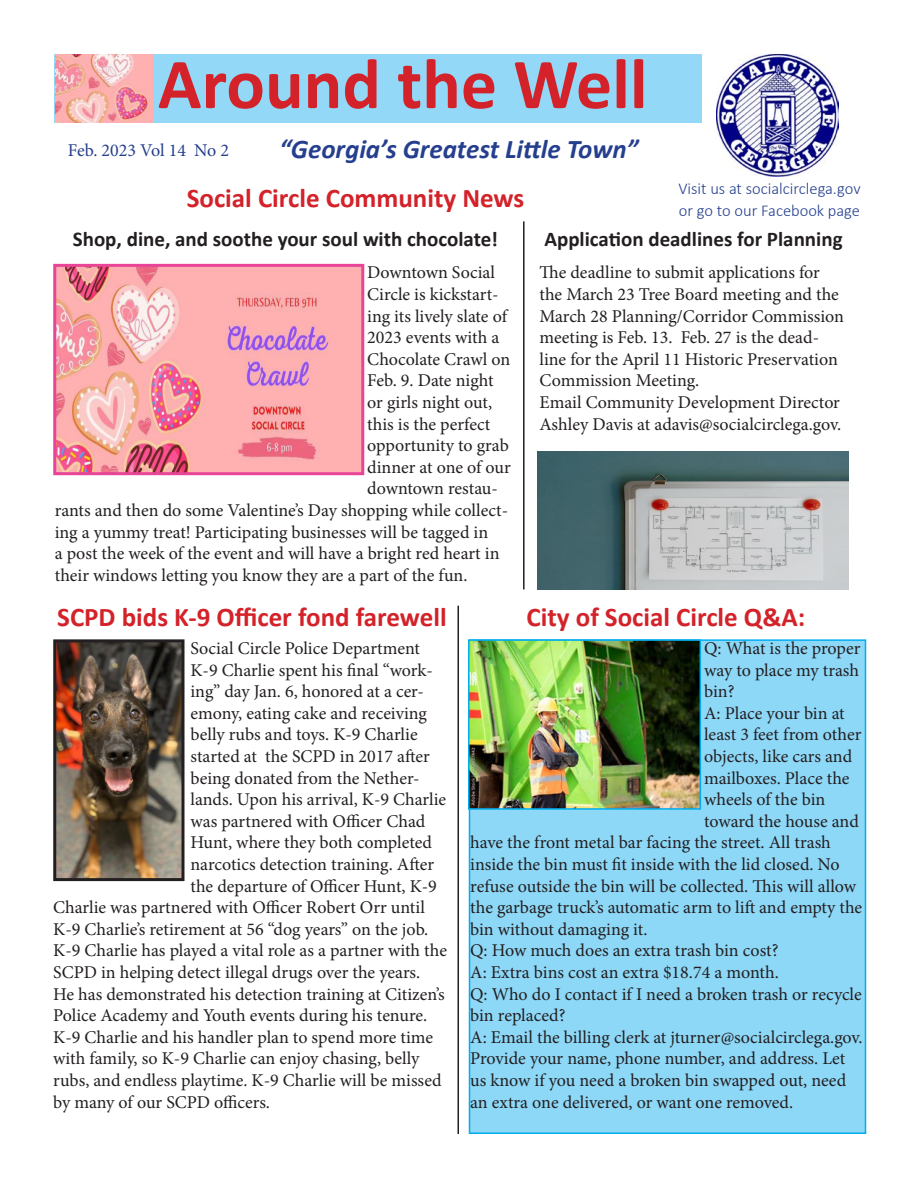
<style>
.page{position:relative;width:918px;height:1188px;background:#fff}
.page>*{position:absolute;margin:0;border:0;box-sizing:border-box;transform-origin:0 0}
.t1{font:700 72px "Calibri";color:#d32229}
.t2{font:700 27px "Calibri";color:#d32229}
.t3{font:italic 700 27px "Calibri";color:#253f8e}
.t4{font:700 21px "Calibri";color:#231f20}
.t5{font:18px/21.6px "Minion Pro";color:#231f20}
.Paragraph_Style_2{font:18px "Minion Pro";letter-spacing:-.005em;color:#253f8e}
.t6{font:300 16.5px "Calibri";color:#253f8e}
</style>
<div class="page">
<div style="left:470px;top:640px;width:396px;height:493px;background:#8dd7f7"></div>
<div style="left:469px;top:639px;width:397px;height:495px;border:2px solid #00aeef"></div>
<img style="left:716px;top:54px;width:123px;height:122px">
<div style="left:55px;top:54px;width:647px;height:68px;background:#93d9f7"></div>
<hr style="left:458px;top:606px;width:1px;height:528px;background:#231f20">
<hr style="left:523px;top:221px;width:2px;height:368px;background:#231f20">
<img style="left:57px;top:643px;width:123px;height:234px">
<div style="left:53px;top:639px;width:131px;height:242px;border:3px solid #231f20"></div>
<img style="left:471px;top:642px;width:227px;height:165px">
<div style="left:468px;top:639px;width:233px;height:171px;border:2px solid #00aeef"></div>
<img style="left:56px;top:54px;width:97px;height:68px">
<img style="left:57px;top:268px;width:303px;height:203px">
<div style="left:53px;top:264px;width:311px;height:211px;border:3px solid #e84498"></div>
<img style="left:538px;top:452px;width:311px;height:138px">
<p class="t1" style="left:158px;top:33px;width:491px">Around the Well</p>
<p class="Paragraph_Style_2" style="left:68px;top:138px;width:163px">Feb. 2023 Vol 14 No 2</p>
<p class="t3" style="left:279px;top:130px;width:361px">“Georgia’s Greatest Little Town”</p>
<p class="t2" style="left:187px;top:178px;width:339px">Social Circle Community News</p>
<p class="t6" style="left:678px;top:178px;width:184px">Visit us at socialcirclega.gov</p>
<p class="t6" style="left:679px;top:200px;width:183px">or go to our Facebook page</p>
<p class="t4" style="left:73px;top:224px;width:427px">Shop, dine, and soothe your soul with chocolate!</p>
<p class="t5" style="left:367px;top:262px;width:129px">Downtown Social</p>
<p class="t5" style="left:367px;top:284px;width:133px">Circle is kickstart-</p>
<p class="t5" style="left:367px;top:305px;width:141px">ing its lively slate of</p>
<p class="t5" style="left:367px;top:327px;width:134px">2023 events with a</p>
<p class="t5" style="left:367px;top:348px;width:145px">Chocolate Crawl on</p>
<p class="t5" style="left:367px;top:370px;width:128px">Feb. 9. Date night</p>
<p class="t5" style="left:367px;top:392px;width:126px">or girls night out,</p>
<p class="t5" style="left:367px;top:413px;width:125px">this is the perfect</p>
<p class="t5" style="left:367px;top:435px;width:143px">opportunity to grab</p>
<p class="t5" style="left:367px;top:456px;width:145px">dinner at one of our</p>
<p class="t5" style="left:367px;top:478px;width:132px">downtown restau-</p>
<p class="t5" style="left:55px;top:500px;width:455px">rants and then do some Valentine’s Day shopping while collect-</p>
<p class="t5" style="left:55px;top:521px;width:435px">ing a yummy treat! Participating businesses will be tagged in</p>
<p class="t5" style="left:55px;top:543px;width:446px">a post the week of the event and will have a bright red heart in</p>
<p class="t5" style="left:55px;top:564px;width:414px">their windows letting you know they are a part of the fun.</p>
<p class="t4" style="left:544px;top:224px;width:300px">Application deadlines for Planning</p>
<p class="t5" style="left:539px;top:262px;width:306px">The deadline to submit applications for the March 23 Tree Board meeting and the March 28 Planning/Corridor Commission meeting is Feb. 13. Feb. 27 is the dead&shy;line for the April 11 Historic Preservation Commission Meeting.</p>
<p class="t5" style="left:539px;top:392px;width:303px">Email Community Development Director<br>Ashley Davis at adavis@socialcirclega.gov.</p>
<p class="t2" style="left:57px;top:598px;width:391px">SCPD bids K-9 Officer fond farewell</p>
<p class="t5" style="left:190px;top:637px;width:231px">Social Circle Police Department</p>
<p class="t5" style="left:190px;top:659px;width:244px">K-9 Charlie spent his final “work-</p>
<p class="t5" style="left:190px;top:681px;width:235px">ing” day Jan. 6, honored at a cer-</p>
<p class="t5" style="left:190px;top:702px;width:238px">emony, eating cake and receiving</p>
<p class="t5" style="left:190px;top:724px;width:229px">belly rubs and toys. K-9 Charlie</p>
<p class="t5" style="left:190px;top:745px;width:241px">started at the SCPD in 2017 after</p>
<p class="t5" style="left:190px;top:767px;width:231px">being donated from the Nether-</p>
<p class="t5" style="left:190px;top:789px;width:257px">lands. Upon his arrival, K-9 Charlie</p>
<p class="t5" style="left:190px;top:810px;width:236px">was partnered with Officer Chad</p>
<p class="t5" style="left:190px;top:832px;width:243px">Hunt, where they both completed</p>
<p class="t5" style="left:190px;top:853px;width:245px">narcotics detection training. After</p>
<p class="t5" style="left:190px;top:875px;width:248px">the departure of Officer Hunt, K-9</p>
<p class="t5" style="left:53px;top:897px;width:373px">Charlie was partnered with Officer Robert Orr until</p>
<p class="t5" style="left:53px;top:918px;width:377px">K-9 Charlie’s retirement at 56 “dog years” on the job.</p>
<p class="t5" style="left:53px;top:940px;width:395px">K-9 Charlie has played a vital role as a partner with the SCPD in helping detect illegal drugs over the years.<br>He has demonstrated his detection training at Citizen’s Police Academy and Youth events during his tenure.</p>
<p class="t5" style="left:53px;top:1026px;width:390px">K-9 Charlie and his handler plan to spend more time with family, so K-9 Charlie can enjoy chasing, belly rubs, and endless playtime. K-9 Charlie will be missed by many of our SCPD officers.</p>
<p class="t2" style="left:527px;top:598px;width:280px">City of Social Circle Q&amp;A:</p>
<p class="t5" style="left:704px;top:637px;width:158px;text-align:justify">Q: What is the proper way to place my trash bin?</p>
<p class="t5" style="left:704px;top:702px;width:142px">A: Place your bin at</p>
<p class="t5" style="left:704px;top:724px;width:159px">least 3 feet from other</p>
<p class="t5" style="left:704px;top:745px;width:150px">objects, like cars and</p>
<p class="t5" style="left:704px;top:767px;width:147px">mailboxes. Place the</p>
<p class="t5" style="left:704px;top:789px;width:123px">wheels of the bin</p>
<p class="t5" style="left:704px;top:810px;width:156px">toward the house and</p>
<p class="t5" style="left:470px;top:832px;width:362px">have the front metal bar facing the street. All trash</p>
<p class="t5" style="left:470px;top:853px;width:371px">inside the bin must fit inside with the lid closed. No</p>
<p class="t5" style="left:470px;top:875px;width:387px">refuse outside the bin will be collected. This will allow</p>
<p class="t5" style="left:470px;top:897px;width:394px">the garbage truck’s automatic arm to lift and empty the</p>
<p class="t5" style="left:470px;top:918px;width:179px">bin without damaging it.</p>
<p class="t5" style="left:470px;top:940px;width:310px">Q: How much does an extra trash bin cost?</p>
<p class="t5" style="left:470px;top:961px;width:310px">A: Extra bins cost an extra $18.74 a month.</p>
<p class="t5" style="left:470px;top:983px;width:393px">Q: Who do I contact if I need a broken trash or recycle bin replaced?</p>
<p class="t5" style="left:470px;top:1026px;width:394px">A: Email the billing clerk at jturner@socialcirclega.gov.<br>Provide your name, phone number, and address. Let us know if you need a broken bin swapped out, need an extra one delivered, or want one removed.</p>
</div>
